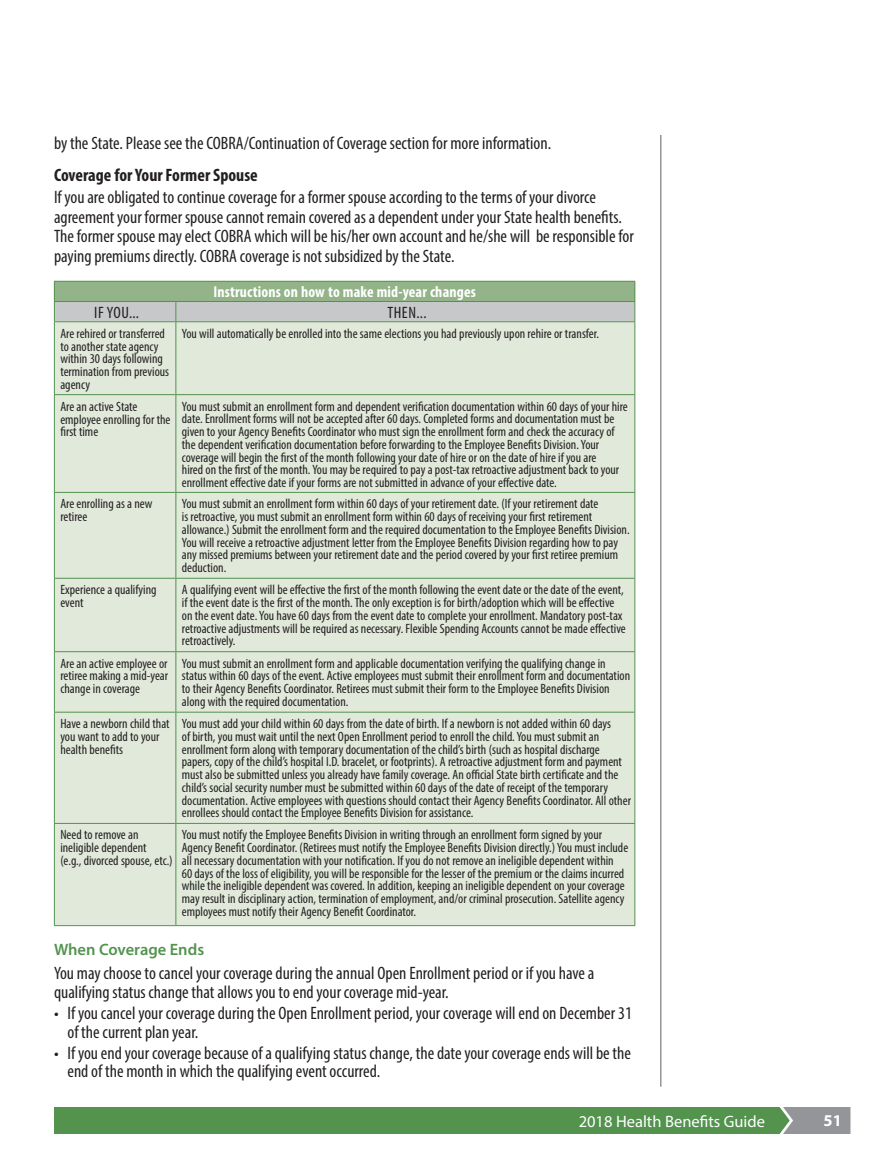
<style>
.page{position:relative;width:891px;height:1161px;background:#fff}
.page>*{position:absolute;margin:0;border:0;box-sizing:border-box;transform-origin:0 0}
.t1{font:condensed 18px/19.5px "Myriad Pro";color:#231f20}
.t2{font:700 condensed 18px "Myriad Pro";color:#231f20}
.t3{font:16.5px "Myriad Pro";color:#fff}
.t4{font:600 16.5px "Myriad Pro";color:#53934e}
.t5{font:condensed 16.5px "Myriad Pro";letter-spacing:.035em;color:#231f20}
.t6{font:700 16.5px "Myriad Pro";color:#fff}
.t7{font:700 condensed 15.75px "Myriad Pro";letter-spacing:.01em;color:#fff}
.t8{font:condensed 13.5px/12.8px "Myriad Pro";color:#231f20}
</style>
<div class="page">
<svg style="left:54px;top:1107px;width:796px;height:27px;background:#589354"></svg>
<hr style="left:660px;top:135px;width:2px;height:952px;background:#939598">
<div style="left:55px;top:322px;width:579px;height:603px;background:#e1e9db"></div>
<hr style="left:54px;top:281px;width:122px;height:1px;background:#53934e">
<hr style="left:176px;top:281px;width:459px;height:1px;background:#53934e">
<svg style="left:54px;top:282px;width:581px;height:39px;background:#aabca6"></svg>
<hr style="left:54px;top:321px;width:122px;height:1px;background:#53934e">
<hr style="left:54px;top:322px;width:1px;height:72px;background:#53934e">
<hr style="left:176px;top:321px;width:459px;height:1px;background:#53934e">
<hr style="left:176px;top:322px;width:1px;height:72px;background:#53934e">
<hr style="left:634px;top:322px;width:1px;height:72px;background:#53934e">
<hr style="left:54px;top:394px;width:122px;height:1px;background:#53934e">
<hr style="left:54px;top:395px;width:1px;height:97px;background:#53934e">
<hr style="left:176px;top:394px;width:459px;height:1px;background:#53934e">
<hr style="left:176px;top:395px;width:1px;height:97px;background:#53934e">
<hr style="left:634px;top:395px;width:1px;height:97px;background:#53934e">
<hr style="left:54px;top:492px;width:122px;height:1px;background:#53934e">
<hr style="left:54px;top:493px;width:1px;height:85px;background:#53934e">
<hr style="left:176px;top:492px;width:459px;height:1px;background:#53934e">
<hr style="left:176px;top:493px;width:1px;height:85px;background:#53934e">
<hr style="left:634px;top:493px;width:1px;height:85px;background:#53934e">
<hr style="left:54px;top:578px;width:122px;height:1px;background:#53934e">
<hr style="left:54px;top:579px;width:1px;height:72px;background:#53934e">
<hr style="left:176px;top:578px;width:459px;height:1px;background:#53934e">
<hr style="left:176px;top:579px;width:1px;height:72px;background:#53934e">
<hr style="left:634px;top:579px;width:1px;height:72px;background:#53934e">
<hr style="left:54px;top:651px;width:122px;height:1px;background:#53934e">
<hr style="left:54px;top:652px;width:1px;height:60px;background:#53934e">
<hr style="left:176px;top:651px;width:459px;height:1px;background:#53934e">
<hr style="left:176px;top:652px;width:1px;height:60px;background:#53934e">
<hr style="left:634px;top:652px;width:1px;height:60px;background:#53934e">
<hr style="left:54px;top:712px;width:122px;height:1px;background:#53934e">
<hr style="left:54px;top:713px;width:1px;height:110px;background:#53934e">
<hr style="left:176px;top:712px;width:459px;height:1px;background:#53934e">
<hr style="left:176px;top:713px;width:1px;height:110px;background:#53934e">
<hr style="left:634px;top:713px;width:1px;height:110px;background:#53934e">
<hr style="left:54px;top:823px;width:122px;height:1px;background:#53934e">
<hr style="left:54px;top:824px;width:1px;height:101px;background:#53934e">
<hr style="left:176px;top:823px;width:459px;height:1px;background:#53934e">
<hr style="left:176px;top:824px;width:1px;height:101px;background:#53934e">
<hr style="left:634px;top:824px;width:1px;height:101px;background:#53934e">
<hr style="left:54px;top:925px;width:122px;height:1px;background:#53934e">
<hr style="left:176px;top:925px;width:459px;height:1px;background:#53934e">
<h1 class="t1" style="left:54px;top:133px;width:497px">by the State. Please see the COBRA/Continuation of Coverage section for more information.</h1>
<h1 class="t2" style="left:54px;top:164px;width:205px">Coverage for Your Former Spouse</h1>
<p class="t1" style="left:54px;top:187px;width:581px">If you are obligated to continue coverage for a former spouse according to the terms of your divorce agreement your former spouse cannot remain covered as a dependent under your State health benefits.<br>The former spouse may elect COBRA which will be his/her own account and he/she will be responsible for paying premiums directly. COBRA coverage is not subsidized by the State.</p>
<p class="t7" style="left:213px;top:282px;width:264px">Instructions on how to make mid-year changes</p>
<p class="t5" style="left:94px;top:302px;width:39px">IF YOU...</p>
<p class="t5" style="left:387px;top:302px;width:31px">THEN...</p>
<p class="t8" style="left:60px;top:327px;width:110px">Are rehired or transferred to another state agency within 30 days following termination from previous agency</p>
<p class="t8" style="left:182px;top:327px;width:417px">You will automatically be enrolled into the same elections you had previously upon rehire or transfer.</p>
<p class="t8" style="left:60px;top:400px;width:112px">Are an active State employee enrolling for the first time</p>
<p class="t8" style="left:182px;top:400px;width:447px">You must submit an enrollment form and dependent verification documentation within 60 days of your hire date. Enrollment forms will not be accepted after 60 days. Completed forms and documentation must be given to your Agency Benefits Coordinator who must sign the enrollment form and check the accuracy of the dependent verification documentation before forwarding to the Employee Benefits Division. Your coverage will begin the first of the month following your date of hire or on the date of hire if you are<br>hired on the first of the month. You may be required to pay a post-tax retroactive adjustment back to your enrollment effective date if your forms are not submitted in advance of your effective date.</p>
<p class="t8" style="left:60px;top:497px;width:94px">Are enrolling as a new retiree</p>
<p class="t8" style="left:182px;top:497px;width:448px">You must submit an enrollment form within 60 days of your retirement date. (If your retirement date<br>is retroactive, you must submit an enrollment form within 60 days of receiving your first retirement allowance.) Submit the enrollment form and the required documentation to the Employee Benefits Division.<br>You will receive a retroactive adjustment letter from the Employee Benefits Division regarding how to pay any missed premiums between your retirement date and the period covered by your first retiree premium deduction.</p>
<p class="t8" style="left:60px;top:583px;width:98px">Experience a qualifying event</p>
<p class="t8" style="left:182px;top:583px;width:445px">A qualifying event will be effective the first of the month following the event date or the date of the event, if the event date is the first of the month. The only exception is for birth/adoption which will be effective on the event date. You have 60 days from the event date to complete your enrollment. Mandatory post-tax retroactive adjustments will be required as necessary. Flexible Spending Accounts cannot be made effective retroactively.</p>
<p class="t8" style="left:60px;top:657px;width:109px;text-align:justify">Are an active employee or retiree making a mid-year change in coverage</p>
<p class="t8" style="left:182px;top:657px;width:450px">You must submit an enrollment form and applicable documentation verifying the qualifying change in status within 60 days of the event. Active employees must submit their enrollment form and documentation to their Agency Benefits Coordinator. Retirees must submit their form to the Employee Benefits Division along with the required documentation.</p>
<p class="t8" style="left:60px;top:717px;width:111px">Have a newborn child that you want to add to your health benefits</p>
<p class="t8" style="left:182px;top:717px;width:451px">You must add your child within 60 days from the date of birth. If a newborn is not added within 60 days<br>of birth, you must wait until the next Open Enrollment period to enroll the child. You must submit an enrollment form along with temporary documentation of the child’s birth (such as hospital discharge papers, copy of the child’s hospital I.D. bracelet, or footprints). A retroactive adjustment form and payment must also be submitted unless you already have family coverage. An official State birth certificate and the child’s social security number must be submitted within 60 days of the date of receipt of the temporary documentation. Active employees with questions should contact their Agency Benefits Coordinator. All other enrollees should contact the Employee Benefits Division for assistance.</p>
<p class="t8" style="left:60px;top:828px;width:114px">Need to remove an ineligible dependent<br>(e.g., divorced spouse, etc.)</p>
<p class="t8" style="left:182px;top:828px;width:448px">You must notify the Employee Benefits Division in writing through an enrollment form signed by your Agency Benefit Coordinator. (Retirees must notify the Employee Benefits Division directly.) You must include all necessary documentation with your notification. If you do not remove an ineligible dependent within<br>60 days of the loss of eligibility, you will be responsible for the lesser of the premium or the claims incurred while the ineligible dependent was covered. In addition, keeping an ineligible dependent on your coverage may result in disciplinary action, termination of employment, and/or criminal prosecution. Satellite agency employees must notify their Agency Benefit Coordinator.</p>
<p class="t4" style="left:54px;top:939px;width:152px">When Coverage Ends</p>
<h1 class="t1" style="left:54px;top:963px;width:542px">You may choose to cancel your coverage during the annual Open Enrollment period or if you have a qualifying status change that allows you to end your coverage mid-year.</h1>
<h1 class="t1" style="left:68px;top:1004px;width:566px;line-height:18.8px;text-indent:-14px">• If you cancel your coverage during the Open Enrollment period, your coverage will end on December 31 of the current plan year.</h1>
<h1 class="t1" style="left:68px;top:1043px;width:565px;line-height:18.8px;text-indent:-14px">• If you end your coverage because of a qualifying status change, the date your coverage ends will be the end of the month in which the qualifying event occurred.</h1>
<p class="t3" style="left:579px;top:1111px;width:188px">2018 Health Benefits Guide</p>
<p class="t6" style="left:824px;top:1109px;width:20px">51</p>
</div>
